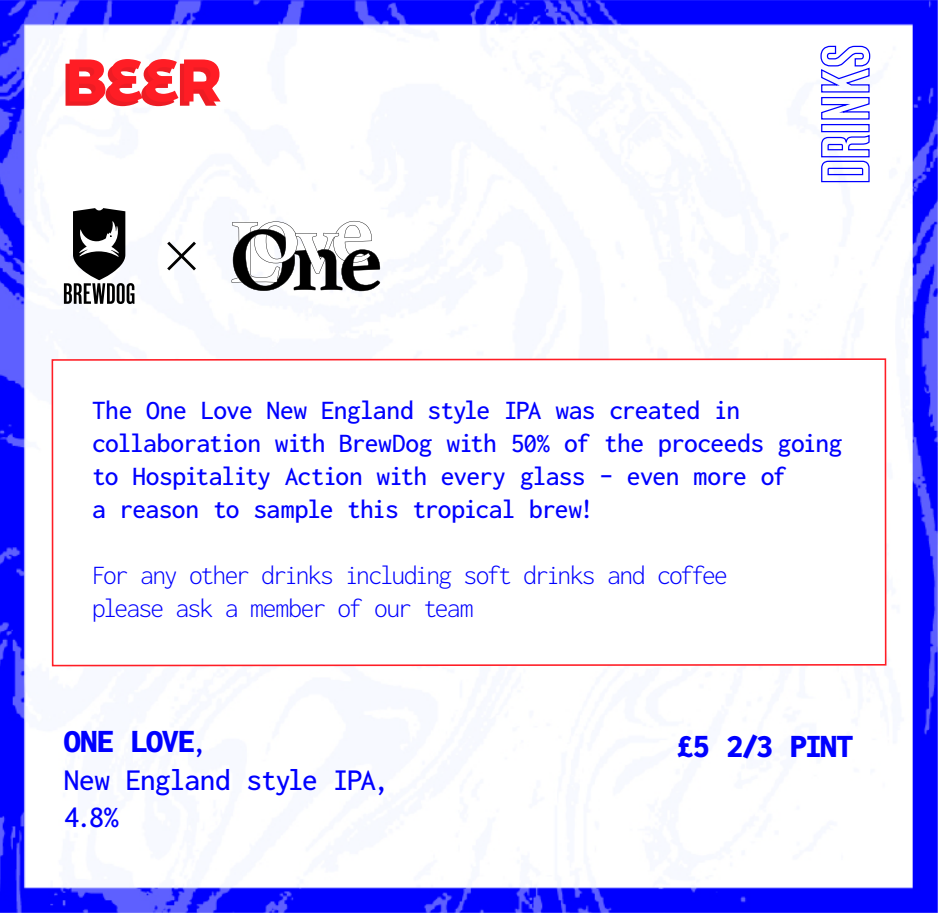
<style>
.page{position:relative;width:938px;height:913px;background:#fff}
.page>*{position:absolute;margin:0;border:0;box-sizing:border-box;transform-origin:0 0}
.t1{font:600 60px "Montserrat Alternates";color:#ed1c24}
.t2{font:33.75px "Inconsolata";letter-spacing:-.03em;color:#00f}
.t3{font:31.25px/37.5px "Inconsolata";letter-spacing:-.035em;color:#00f}
.t4{font:27.5px/33px "Inconsolata";letter-spacing:-.035em;color:#00f}
.t5{font:27.5px/33px "Inconsolata";letter-spacing:-.07em;color:#00f}
.s1{font-size:31.25px}
</style>
<div class="page">
<img style="left:0;top:0;width:938px;height:912px">
<svg style="left:820px;top:134px;width:50px;height:49px"></svg>
<div style="left:821px;top:124px;width:48px;height:8px;border:1px solid #00f"></div>
<svg style="left:819px;top:45px;width:51px;height:75px"></svg>
<svg style="left:51px;top:357px;width:836px;height:310px"></svg>
<svg style="left:64px;top:208px;width:70px;height:96px"></svg>
<svg style="left:164px;top:238px;width:35px;height:35px"></svg>
<svg style="left:231px;top:221px;width:149px;height:70px"></svg>
<h1 class="t1" style="left:61px;top:36px;width:159px">BEER</h1>
<p class="t4" style="left:92px;top:393px;width:752px">The One Love New England style IPA was created in collaboration with BrewDog with 50% of the proceeds going to Hospitality Action with every glass – even more of<br>a reason to sample this tropical brew!</p>
<p class="t5" style="left:92px;top:558px;width:637px">For any other drinks including soft drinks and coffee please ask a member of our team</p>
<p class="t2" style="left:64px;top:718px;width:145px">ONE LOVE<span class="s1">,</span></p>
<p class="t3" style="left:64px;top:761px;width:327px">New England style IPA,<br>4.8%</p>
<p class="t2" style="left:676px;top:723px;width:178px">£5 2/3 PINT</p>
</div>
